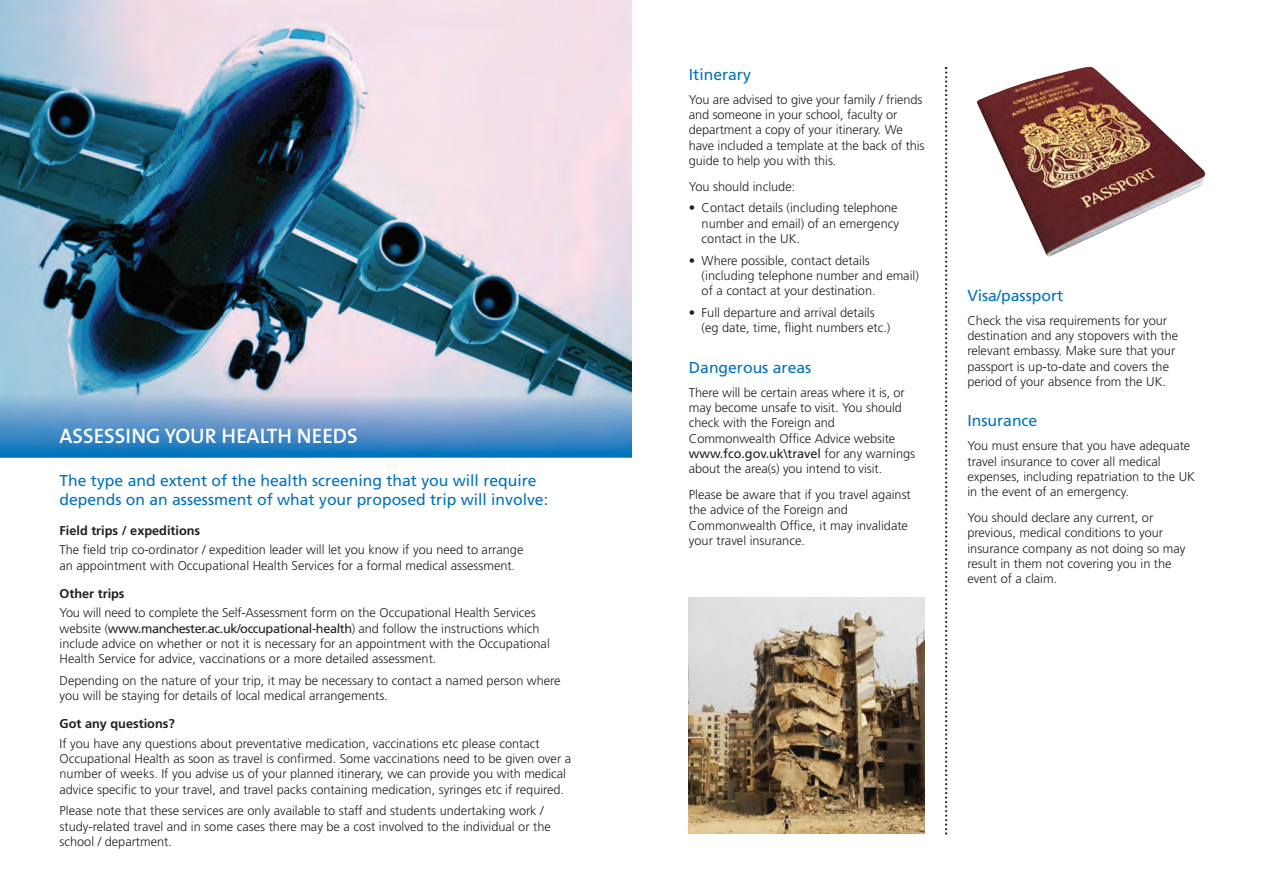
<style>
.page{position:relative;width:1263px;height:893px;background:#fff}
.page>*{position:absolute;margin:0;border:0;box-sizing:border-box;transform-origin:0 0}
.t1{font:600 21px "The Sans";color:#fff}
.t2{font:15.75px/18.8px "Frutiger";color:#0372bb}
.t3{font:300 12.75px/15.3px "Frutiger";color:#231f20}
.t4{font:700 12.75px "Frutiger";color:#231f20}
.s1{font-weight:400}
</style>
<div class="page">
<svg style="left:945px;top:67px;width:2px;height:768px"></svg>
<img style="left:0;top:0;width:631px;height:396px">
<img style="left:631px;top:396px;width:1px;height:61px">
<img style="left:0;top:396px;width:631px;height:61px">
<img style="left:689px;top:597px;width:236px;height:236px">
<img style="left:977px;top:67px;width:228px;height:190px">
<h1 class="t1" style="left:60px;top:428px;width:300px">ASSESSING YOUR HEALTH NEEDS</h1>
<p class="t2" style="left:60px;top:472px;width:490px">The type and extent of the health screening that you will require depends on an assessment of what your proposed trip will involve:</p>
<p class="t4" style="left:60px;top:525px;width:142px">Field trips / expeditions</p>
<p class="t3" style="left:60px;top:543px;width:465px">The field trip co-ordinator / expedition leader will let you know if you need to arrange an appointment with Occupational Health Services for a formal medical assessment.</p>
<p class="t4" style="left:60px;top:588px;width:67px">Other trips</p>
<p class="t3" style="left:60px;top:606px;width:492px">You will need to complete the Self-Assessment form on the Occupational Health Services website (<span class="s1">www.manchester.ac.uk/occupational-health</span>) and follow the instructions which include advice on whether or not it is necessary for an appointment with the Occupational Health Service for advice, vaccinations or a more detailed assessment.</p>
<p class="t3" style="left:60px;top:674px;width:503px">Depending on the nature of your trip, it may be necessary to contact a named person where you will be staying for details of local medical arrangements.</p>
<p class="t4" style="left:60px;top:719px;width:117px">Got any questions?</p>
<p class="t3" style="left:60px;top:737px;width:513px">If you have any questions about preventative medication, vaccinations etc please contact Occupational Health as soon as travel is confirmed. Some vaccinations need to be given over a number of weeks. If you advise us of your planned itinerary, we can provide you with medical advice specific to your travel, and travel packs containing medication, syringes etc if required.</p>
<p class="t3" style="left:60px;top:804px;width:493px">Please note that these services are only available to staff and students undertaking work / study-related travel and in some cases there may be a cost involved to the individual or the school / department.</p>
<p class="t2" style="left:689px;top:66px;width:64px">Itinerary</p>
<p class="t3" style="left:689px;top:93px;width:237px">You are advised to give your family / friends and someone in your school, faculty or department a copy of your itinerary. We have included a template at the back of this guide to help you with this.</p>
<p class="t3" style="left:689px;top:180px;width:108px">You should include:</p>
<p class="t3" style="left:702px;top:201px;width:199px;text-align:justify;text-indent:-13px">• Contact details (including telephone number and email) of an emergency contact in the UK.</p>
<p class="t3" style="left:702px;top:254px;width:219px;text-indent:-13px">• Where possible, contact details (including telephone number and email) of a contact at your destination.</p>
<p class="t3" style="left:702px;top:306px;width:190px;text-indent:-13px">• Full departure and arrival details (eg date, time, flight numbers etc.)</p>
<p class="t2" style="left:689px;top:359px;width:124px">Dangerous areas</p>
<p class="t3" style="left:689px;top:386px;width:228px">There will be certain areas where it is, or may become unsafe to visit. You should check with the Foreign and Commonwealth Office Advice website <span class="s1">www.fco.gov.uk\travel</span> for any warnings about the area(s) you intend to visit.</p>
<p class="t3" style="left:689px;top:488px;width:223px">Please be aware that if you travel against the advice of the Foreign and Commonwealth Office, it may invalidate your travel insurance.</p>
<p class="t2" style="left:967px;top:287px;width:97px">Visa/passport</p>
<p class="t3" style="left:967px;top:314px;width:212px">Check the visa requirements for your destination and any stopovers with the relevant embassy. Make sure that your passport is up-to-date and covers the period of your absence from the UK.</p>
<p class="t2" style="left:967px;top:413px;width:71px">Insurance</p>
<p class="t3" style="left:967px;top:439px;width:229px">You must ensure that you have adequate travel insurance to cover all medical expenses, including repatriation to the UK in the event of an emergency.</p>
<p class="t3" style="left:967px;top:511px;width:219px">You should declare any current, or previous, medical conditions to your insurance company as not doing so may result in them not covering you in the event of a claim.</p>
</div>
